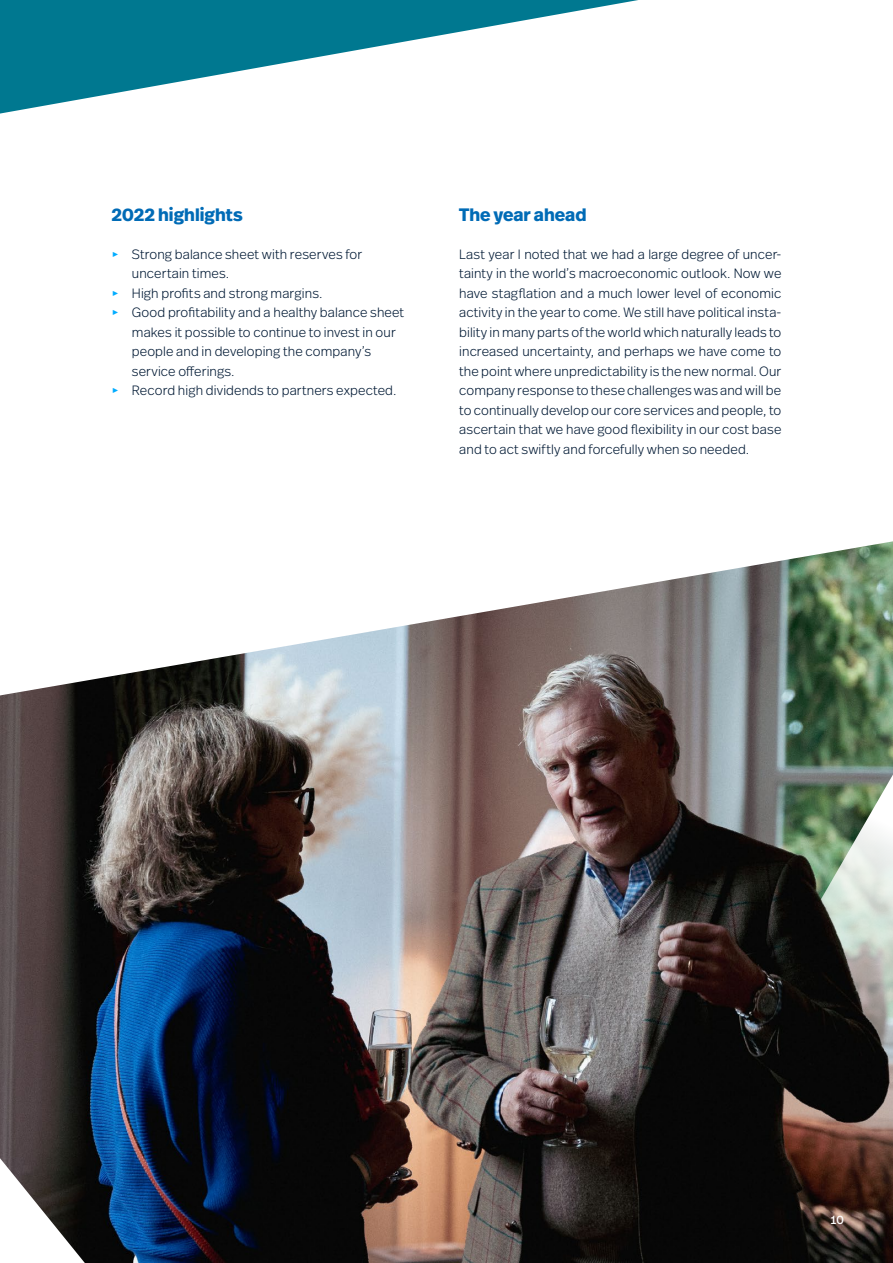
<style>
.page{position:relative;width:893px;height:1263px;background:#fff}
.page>*{position:absolute;margin:0;border:0;box-sizing:border-box;transform-origin:0 0}
.t1{font:700 18px "Real Head Pro";color:#006bb6}
.t2{font:300 13.5px/19.5px "Real Head Pro";letter-spacing:.01em;color:#001934;text-align:justify}
.t3{font:12px "Real Head Pro";color:#fff}
.s1{color:#00acff}
</style>
<div class="page">
<img style="left:0;top:695px;width:600px;height:568px">
<img style="left:600px;top:695px;width:293px;height:568px">
<svg style="left:3px;top:541px;width:890px;height:154px"></svg>
<svg style="left:0;top:1158px;width:85px;height:105px"></svg>
<svg style="left:0;top:0;width:638px;height:114px"></svg>
<h1 class="t1" style="left:112px;top:201px;width:132px">2022 highlights</h1>
<h1 class="t1" style="left:459px;top:201px;width:129px">The year ahead</h1>
<p class="t2" style="left:112px;top:243px;width:252px"><span class="s1">▸</span> Strong balance sheet with reserves for</p>
<p class="t2" style="left:132px;top:263px;width:99px">uncertain times.</p>
<p class="t2" style="left:112px;top:282px;width:212px"><span class="s1">▸</span> High profits and strong margins.</p>
<p class="t2" style="left:112px;top:302px;width:294px"><span class="s1">▸</span> Good profitability and a healthy balance sheet</p>
<p class="t2" style="left:132px;top:321px;width:265px">makes it possible to continue to invest in our</p>
<p class="t2" style="left:132px;top:341px;width:241px">people and in developing the company’s</p>
<p class="t2" style="left:132px;top:360px;width:104px">service offerings.</p>
<p class="t2" style="left:112px;top:380px;width:286px"><span class="s1">▸</span> Record high dividends to partners expected.</p>
<p class="t2" style="left:459px;top:243px;width:324px">Last year I noted that we had a large degree of uncer&shy;tainty in the world’s macroeconomic outlook. Now we have stagflation and a much lower level of economic activity in the year to come. We still have political insta&shy;bility in many parts of the world which naturally leads to increased uncertainty, and perhaps we have come to the point where unpredictability is the new normal. Our company response to these challenges was and will be to continually develop our core services and people, to ascertain that we have good flexibility in our cost base and to act swiftly and forcefully when so needed.</p>
<p class="t3" style="left:830px;top:1211px;width:15px">10</p>
</div>
